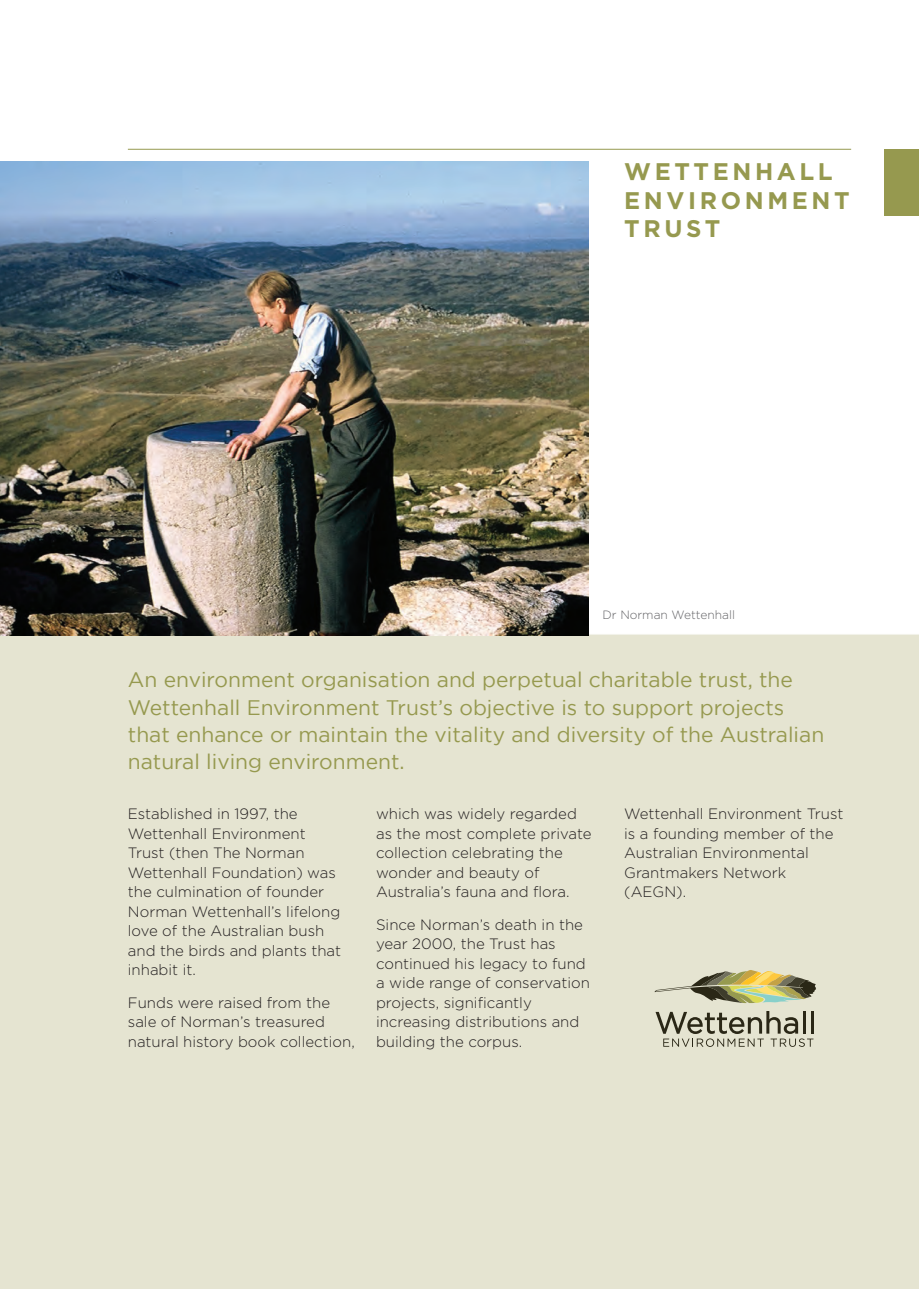
<style>
.page{position:relative;width:919px;height:1289px;background:#fff}
.page>*{position:absolute;margin:0;border:0;box-sizing:border-box;transform-origin:0 0}
.t1{font:700 24px/28.8px "Gotham";letter-spacing:.15em;color:#96994f}
.t2{font:21px/27px "Gotham";color:#96994f}
.t3{font:300 15px/19.5px "Gotham";color:#231f20}
.t4{font:300 12px "Gotham";color:#636366}
</style>
<div class="page">
<div style="left:0;top:633px;width:918px;height:655px;background:#e5e4d1"></div>
<hr style="left:128px;top:149px;width:723px;height:1px;background:#96994f">
<svg style="left:655px;top:1010px;width:158px;height:36px"></svg>
<svg style="left:654px;top:969px;width:162px;height:34px"></svg>
<div style="left:884px;top:149px;width:34px;height:67px;background:#96994f"></div>
<img style="left:0;top:162px;width:588px;height:473px">
<h1 class="t1" style="left:624px;top:156px;width:227px">WETTENHALL<br>ENVIRONMENT<br>TRUST</h1>
<p class="t4" style="left:602px;top:608px;width:134px">Dr Norman Wettenhall</p>
<h2 class="t2" style="left:128px;top:666px;width:697px">An environment organisation and perpetual charitable trust, the Wettenhall Environment Trust’s objective is to support projects that enhance or maintain the vitality and diversity of the Australian natural living environment.</h2>
<p class="t3" style="left:128px;top:804px;width:215px">Established in 1997, the<br>Wettenhall Environment<br>Trust (then The Norman<br>Wettenhall Foundation) was the culmination of founder<br>Norman Wettenhall’s lifelong love of the Australian bush and the birds and plants that inhabit it.</p>
<p class="t3" style="left:128px;top:992px;width:228px">Funds were raised from the sale of Norman’s treasured natural history book collection,</p>
<p class="t3" style="left:376px;top:804px;width:217px">which was widely regarded as the most complete private collection celebrating the wonder and beauty of<br>Australia’s fauna and flora.</p>
<p class="t3" style="left:376px;top:914px;width:215px">Since Norman’s death in the year 2000, the Trust has continued his legacy to fund a wide range of conservation projects, significantly increasing distributions and building the corpus.</p>
<p class="t3" style="left:624px;top:804px;width:221px">Wettenhall Environment Trust is a founding member of the<br>Australian Environmental<br>Grantmakers Network (AEGN).</p>
</div>
